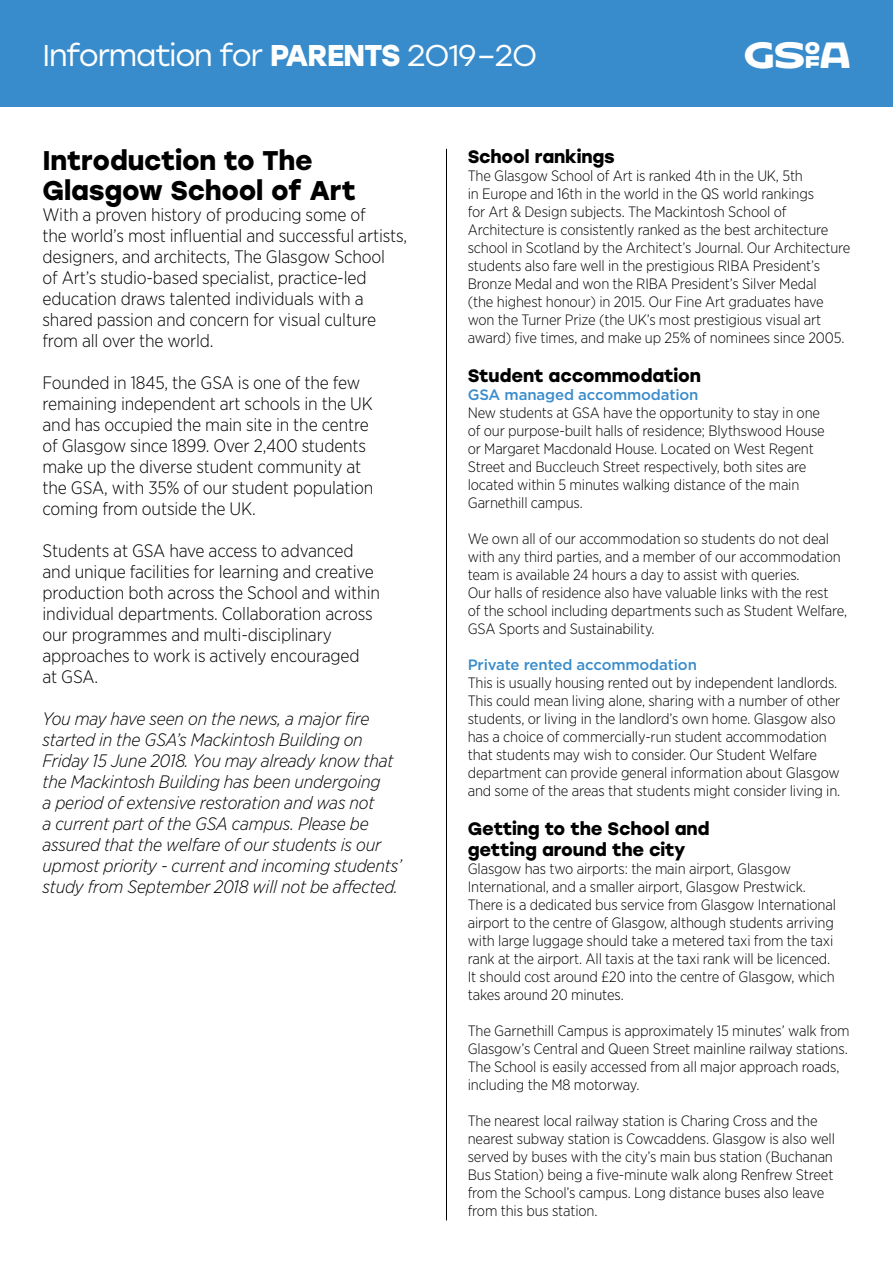
<style>
.page{position:relative;width:893px;height:1263px;background:#fff}
.page>*{position:absolute;margin:0;border:0;box-sizing:border-box;transform-origin:0 0}
.t1{font:30.3px "Hothouse";color:#fff}
.t2{font:30px "Stolzl";letter-spacing:-.04em;color:#fff}
.t3{font:700 27px/30px "Stolzl";letter-spacing:-.01em;color:#000}
.t4{font:300 18px/21px "Gotham Narrow";letter-spacing:-.01em;color:#000}
.t5{font:italic 300 18px/21px "Gotham Narrow";letter-spacing:-.01em;color:#000}
.t6{font:700 18px/21px "Stolzl";letter-spacing:-.01em;color:#000}
.t7{font:300 15px/18px "Gotham Narrow";letter-spacing:-.01em;color:#000}
.t8{font:500 15px "Gotham";letter-spacing:-.01em;color:#398ccb}
.s1{font-weight:700}
</style>
<div class="page">
<div style="left:0;top:0;width:893px;height:106px;background:#398ccb"></div>
<hr style="left:446px;top:149px;width:1px;height:1071px;background:#000">
<h2 class="t2" style="left:43px;top:34px;width:496px">Information for <span class="s1">PARENTS</span> 2O19–2O</h2>
<h1 class="t1" style="left:744px;top:37px;width:108px">∂</h1>
<h3 class="t3" style="left:43px;top:144px;width:315px">Introduction to The<br>Glasgow School of Art</h3>
<p class="t4" style="left:43px;top:203px;width:366px">With a proven history of producing some of<br>the world’s most influential and successful artists, designers, and architects, The Glasgow School<br>of Art’s studio-based specialist, practice-led education draws talented individuals with a shared passion and concern for visual culture from all over the world.</p>
<p class="t4" style="left:43px;top:371px;width:332px">Founded in 1845, the GSA is one of the few remaining independent art schools in the UK and has occupied the main site in the centre of Glasgow since 1899. Over 2,400 students make up the diverse student community at the GSA, with 35% of our student population coming from outside the UK.</p>
<p class="t4" style="left:43px;top:539px;width:339px">Students at GSA have access to advanced and unique facilities for learning and creative production both across the School and within individual departments. Collaboration across our programmes and multi-disciplinary approaches to work is actively encouraged<br>at GSA.</p>
<p class="t5" style="left:43px;top:707px;width:361px">You may have seen on the news, a major fire started in the GSA’s Mackintosh Building on Friday 15 June 2018. You may already know that the Mackintosh Building has been undergoing<br>a period of extensive restoration and was not<br>a current part of the GSA campus. Please be assured that the welfare of our students is our upmost priority - current and incoming students’ study from September 2018 will not be affected.</p>
<p class="t6" style="left:468px;top:145px;width:149px">School rankings</p>
<p class="t7" style="left:468px;top:166px;width:384px">The Glasgow School of Art is ranked 4th in the UK, 5th<br>in Europe and 16th in the world in the QS world rankings<br>for Art &amp; Design subjects. The Mackintosh School of Architecture is consistently ranked as the best architecture school in Scotland by the Architect’s Journal. Our Architecture students also fare well in the prestigious RIBA President’s Bronze Medal and won the RIBA President’s Silver Medal<br>(the highest honour) in 2015. Our Fine Art graduates have won the Turner Prize (the UK’s most prestigious visual art award) five times, and make up 25% of nominees since 2005.</p>
<p class="t6" style="left:468px;top:364px;width:235px">Student accommodation</p>
<p class="t8" style="left:468px;top:385px;width:232px">GSA managed accommodation</p>
<p class="t7" style="left:468px;top:403px;width:359px">New students at GSA have the opportunity to stay in one of our purpose-built halls of residence; Blythswood House or Margaret Macdonald House. Located on West Regent Street and Buccleuch Street respectively, both sites are located within 5 minutes walking distance of the main Garnethill campus.</p>
<p class="t7" style="left:468px;top:529px;width:381px">We own all of our accommodation so students do not deal with any third parties, and a member of our accommodation team is available 24 hours a day to assist with queries.<br>Our halls of residence also have valuable links with the rest<br>of the school including departments such as Student Welfare, GSA Sports and Sustainability.</p>
<p class="t8" style="left:468px;top:655px;width:231px">Private rented accommodation</p>
<p class="t7" style="left:468px;top:673px;width:374px">This is usually housing rented out by independent landlords.<br>This could mean living alone, sharing with a number of other students, or living in the landlord’s own home. Glasgow also has a choice of commercially-run student accommodation that students may wish to consider. Our Student Welfare department can provide general information about Glasgow and some of the areas that students might consider living in.</p>
<p class="t6" style="left:468px;top:817px;width:243px">Getting to the School and getting around the city</p>
<p class="t7" style="left:468px;top:859px;width:370px">Glasgow has two airports: the main airport, Glasgow International, and a smaller airport, Glasgow Prestwick.<br>There is a dedicated bus service from Glasgow International airport to the centre of Glasgow, although students arriving with large luggage should take a metered taxi from the taxi rank at the airport. All taxis at the taxi rank will be licenced.<br>It should cost around £20 into the centre of Glasgow, which takes around 20 minutes.</p>
<p class="t7" style="left:468px;top:1021px;width:383px">The Garnethill Campus is approximately 15 minutes’ walk from Glasgow’s Central and Queen Street mainline railway stations.<br>The School is easily accessed from all major approach roads, including the M8 motorway.</p>
<p class="t7" style="left:468px;top:1111px;width:369px">The nearest local railway station is Charing Cross and the nearest subway station is Cowcaddens. Glasgow is also well served by buses with the city’s main bus station (Buchanan Bus Station) being a five-minute walk along Renfrew Street from the School’s campus. Long distance buses also leave from this bus station.</p>
</div>
